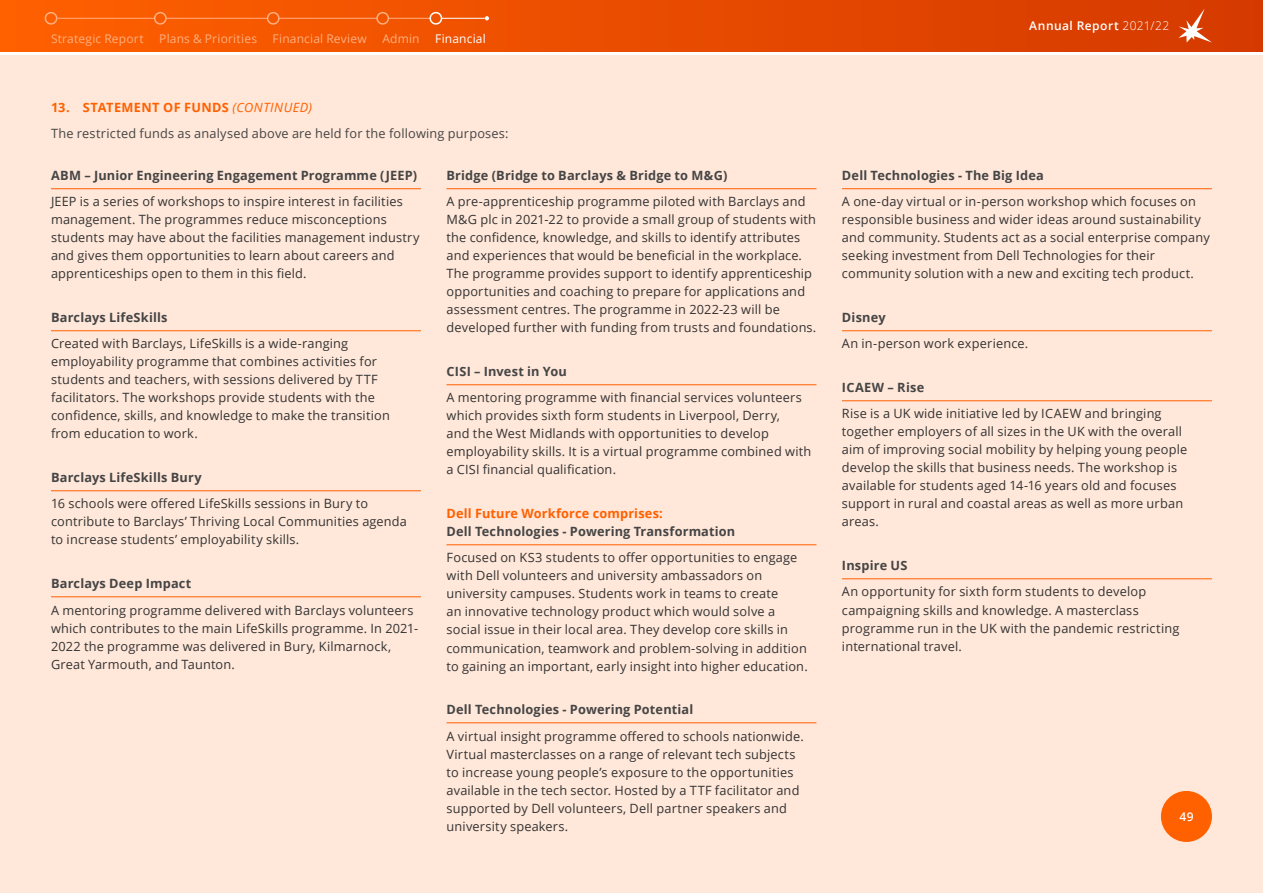
<style>
.page{position:relative;width:1263px;height:893px;background:#fff}
.page>*{position:absolute;margin:0;border:0;box-sizing:border-box;transform-origin:0 0}
.t1{font:12.75px/18px "Open Sans";letter-spacing:.015em;color:#333}
.t2{font:700 12.75px "Open Sans";letter-spacing:.015em;color:#454545}
.t3{font:12.75px/26.5px "Open Sans";letter-spacing:.015em;color:#454545}
.t4{font:700 12.75px "Open Sans";letter-spacing:.01em;color:#ff6000}
.t5{font:12px "Open Sans";letter-spacing:.015em;color:#ffaf80}
.t6{font:600 12px "Open Sans";letter-spacing:.04em;color:#fff}
.t7{font:12px "Open Sans";letter-spacing:.015em;color:#fff}
.s1{font-weight:700;color:#ff6000}
.s2{font-style:italic;color:#ff6000}
.s3{font-weight:300}
</style>
<div class="page">
<div style="left:0;top:0;width:1263px;height:51px;background:linear-gradient(to right,#ff6000,#d43900)"></div>
<svg style="left:1178px;top:9px;width:34px;height:34px"></svg>
<hr style="left:57px;top:18px;width:97px;height:1px;background:#ffaf80">
<div style="left:45px;top:12px;width:12px;height:13px;border:2px solid #ffaf80;border-radius:50%"></div>
<hr style="left:166px;top:18px;width:102px;height:1px;background:#ffaf80">
<hr style="left:279px;top:18px;width:98px;height:1px;background:#ffaf80">
<hr style="left:388px;top:18px;width:42px;height:1px;background:#ffaf80">
<hr style="left:442px;top:18px;width:43px;height:1px;background:#fff">
<svg style="left:485px;top:16px;width:4px;height:4px"></svg>
<div style="left:267px;top:12px;width:13px;height:13px;border:2px solid #ffaf80;border-radius:50%"></div>
<div style="left:376px;top:12px;width:13px;height:13px;border:2px solid #ffaf80;border-radius:50%"></div>
<div style="left:429px;top:12px;width:13px;height:13px;border:2px solid #fff;border-radius:50%"></div>
<div style="left:154px;top:12px;width:13px;height:13px;border:2px solid #ffaf80;border-radius:50%"></div>
<div style="left:0;top:55px;width:1263px;height:838px;background:#ffe7d9"></div>
<hr style="left:51px;top:188px;width:370px;height:1px;background:#ff6000">
<hr style="left:51px;top:330px;width:370px;height:1px;background:#ff6000">
<hr style="left:51px;top:490px;width:370px;height:1px;background:#ff6000">
<hr style="left:51px;top:596px;width:370px;height:1px;background:#ff6000">
<div style="left:1161px;top:791px;width:51px;height:51px;background:#ff6000;border-radius:50%"></div>
<hr style="left:446px;top:188px;width:370px;height:1px;background:#ff6000">
<hr style="left:446px;top:384px;width:370px;height:1px;background:#ff6000">
<hr style="left:446px;top:544px;width:370px;height:1px;background:#ff6000">
<hr style="left:446px;top:722px;width:370px;height:1px;background:#ff6000">
<hr style="left:842px;top:188px;width:370px;height:1px;background:#ff6000">
<hr style="left:842px;top:330px;width:370px;height:1px;background:#ff6000">
<hr style="left:842px;top:400px;width:370px;height:1px;background:#ff6000">
<hr style="left:842px;top:578px;width:370px;height:1px;background:#ff6000">
<p class="t5" style="left:51px;top:30px;width:94px">Strategic Report</p>
<p class="t5" style="left:159px;top:30px;width:99px">Plans &amp; Priorities</p>
<p class="t5" style="left:273px;top:30px;width:96px">Financial Review</p>
<p class="t5" style="left:382px;top:30px;width:39px">Admin</p>
<p class="t7" style="left:435px;top:30px;width:52px">Financial</p>
<p class="t3" style="left:51px;top:94px;width:459px"><span class="s1">13. STATEMENT OF FUNDS</span> <span class="s2">(CONTINUED)<br></span>The restricted funds as analysed above are held for the following purposes:</p>
<p class="t2" style="left:446px;top:166px;width:282px">Bridge (Bridge to Barclays &amp; Bridge to M&amp;G)</p>
<p class="t1" style="left:446px;top:192px;width:371px">A pre-apprenticeship programme piloted with Barclays and M&amp;G plc in 2021-22 to provide a small group of students with the confidence, knowledge, and skills to identify attributes and experiences that would be beneficial in the workplace.<br>The programme provides support to identify apprenticeship opportunities and coaching to prepare for applications and assessment centres. The programme in 2022-23 will be developed further with funding from trusts and foundations.</p>
<p class="t2" style="left:446px;top:362px;width:122px">CISI – Invest in You</p>
<p class="t1" style="left:446px;top:388px;width:366px">A mentoring programme with financial services volunteers which provides sixth form students in Liverpool, Derry,<br>and the West Midlands with opportunities to develop employability skills. It is a virtual programme combined with a CISI financial qualification.</p>
<p class="t4" style="left:446px;top:504px;width:218px">Dell Future Workforce comprises:</p>
<p class="t2" style="left:446px;top:522px;width:290px">Dell Technologies - Powering Transformation</p>
<p class="t1" style="left:446px;top:548px;width:363px">Focused on KS3 students to offer opportunities to engage with Dell volunteers and university ambassadors on university campuses. Students work in teams to create<br>an innovative technology product which would solve a social issue in their local area. They develop core skills in communication, teamwork and problem-solving in addition to gaining an important, early insight into higher education.</p>
<p class="t2" style="left:446px;top:700px;width:248px">Dell Technologies - Powering Potential</p>
<p class="t1" style="left:446px;top:727px;width:359px">A virtual insight programme offered to schools nationwide.<br>Virtual masterclasses on a range of relevant tech subjects to increase young people’s exposure to the opportunities available in the tech sector. Hosted by a TTF facilitator and supported by Dell volunteers, Dell partner speakers and university speakers.</p>
<p class="t2" style="left:51px;top:166px;width:368px">ABM – Junior Engineering Engagement Programme (JEEP)</p>
<p class="t1" style="left:51px;top:192px;width:370px">JEEP is a series of workshops to inspire interest in facilities management. The programmes reduce misconceptions students may have about the facilities management industry and gives them opportunities to learn about careers and apprenticeships open to them in this field.</p>
<p class="t2" style="left:51px;top:308px;width:118px">Barclays LifeSkills</p>
<p class="t1" style="left:51px;top:334px;width:340px">Created with Barclays, LifeSkills is a wide-ranging employability programme that combines activities for students and teachers, with sessions delivered by TTF facilitators. The workshops provide students with the confidence, skills, and knowledge to make the transition from education to work.</p>
<p class="t2" style="left:51px;top:468px;width:152px">Barclays LifeSkills Bury</p>
<p class="t1" style="left:51px;top:494px;width:357px">16 schools were offered LifeSkills sessions in Bury to contribute to Barclays’ Thriving Local Communities agenda to increase students’ employability skills.</p>
<p class="t2" style="left:51px;top:574px;width:142px">Barclays Deep Impact</p>
<p class="t1" style="left:51px;top:600px;width:369px">A mentoring programme delivered with Barclays volunteers which contributes to the main LifeSkills programme. In 2021- 2022 the programme was delivered in Bury, Kilmarnock, Great Yarmouth, and Taunton.</p>
<p class="t6" style="left:1029px;top:17px;width:142px">Annual Report <span class="s3">2021/22</span></p>
<p class="t2" style="left:842px;top:166px;width:203px">Dell Technologies - The Big Idea</p>
<p class="t1" style="left:842px;top:192px;width:369px">A one-day virtual or in-person workshop which focuses on responsible business and wider ideas around sustainability and community. Students act as a social enterprise company seeking investment from Dell Technologies for their community solution with a new and exciting tech product.</p>
<p class="t2" style="left:842px;top:308px;width:45px">Disney</p>
<p class="t1" style="left:842px;top:334px;width:188px">An in-person work experience.</p>
<p class="t2" style="left:842px;top:378px;width:84px">ICAEW – Rise</p>
<p class="t1" style="left:842px;top:404px;width:347px">Rise is a UK wide initiative led by ICAEW and bringing together employers of all sizes in the UK with the overall aim of improving social mobility by helping young people develop the skills that business needs. The workshop is available for students aged 14-16 years old and focuses support in rural and coastal areas as well as more urban areas.</p>
<p class="t2" style="left:842px;top:556px;width:67px">Inspire US</p>
<p class="t1" style="left:842px;top:582px;width:339px">An opportunity for sixth form students to develop campaigning skills and knowledge. A masterclass programme run in the UK with the pandemic restricting international travel.</p>
<p class="t6" style="left:1179px;top:808px;width:16px">49</p>
</div>
